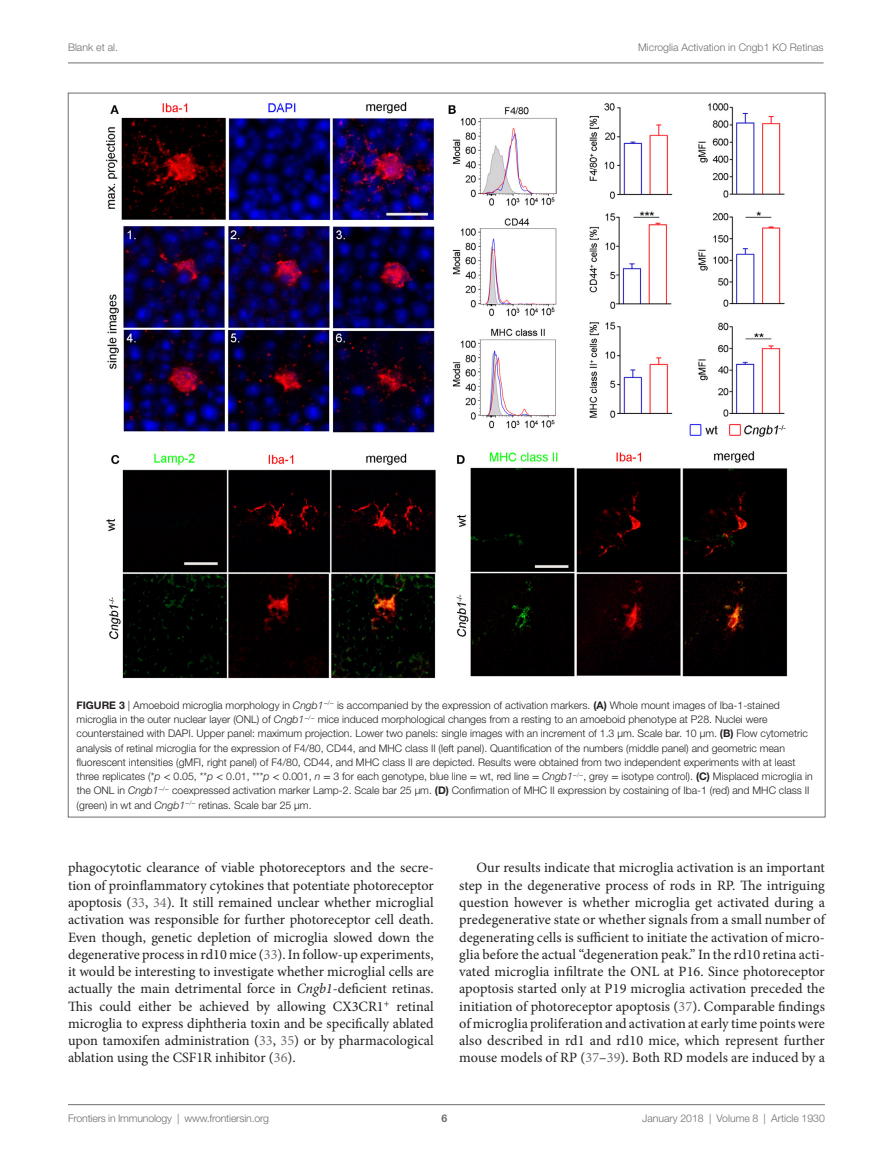
<style>
.page{position:relative;width:893px;height:1170px;background:#fff}
.page>*{position:absolute;margin:0;border:0;box-sizing:border-box;transform-origin:0 0}
.t1{font:14.25px/17.2px "Minion Pro";color:#231f20;text-align:justify}
.t2{font:300 10.5px/14.2px "Helvetica Neue LT Std";color:#231f20}
.t3{font:300 10.5px "Helvetica Neue LT Std";color:#6c6d70}
.t4{font:700 10.5px "Helvetica Neue LT Std";color:#6c6d70}
.s1{font-weight:700}
.s2{font-style:italic}
.s3{font-family:"STIX General";font-weight:400}
.s4{color:#6c6d70}
</style>
<div class="page">
<img style="left:106px;top:102px;width:682px;height:576px">
<hr style="left:68px;top:63px;width:756px;height:1px;background:#6c6d70">
<hr style="left:68px;top:1104px;width:757px;height:1px;background:#6c6d70">
<p class="t3" style="left:68px;top:41px;width:51px">Blank et al.</p>
<p class="t3" style="left:638px;top:41px;width:187px">Microglia Activation in Cngb1 KO Retinas</p>
<p class="t2" style="left:77px;top:697px;width:737px"><span class="s1">FIG URE 3</span> | Amoeboid microglia morphology in <span class="s2">Cngb1</span><sup>−</sup><sup>/</sup><sup>−</sup> is accompanied by the expression of activation markers. <span class="s1">(A)</span> Whole mount images of Iba-1-stained microglia in the outer nuclear layer (ONL) of <span class="s2">Cngb1</span><sup>−</sup><sup>/</sup><sup>−</sup> mice induced morphological changes from a resting to an amoeboid phenotype at P28. Nuclei were counterstained with DAPI. Upper panel: maximum projection. Lower two panels: single images with an increment of 1.3 µm. Scale bar. 10 µm. <span class="s1">(B)</span> Flow cytometric analysis of retinal microglia for the expression of F4/80, CD44, and MHC class II (left panel). Quantification of the numbers (middle panel) and geometric mean fluorescent intensities (gMFI, right panel) of F4/80, CD44, and MHC class II are depicted. Results were obtained from two independent experiments with at least three replicates (*<span class="s2">p</span> <span class="s3">&lt;</span> 0.05, **<span class="s2">p</span> <span class="s3">&lt;</span> 0.01, ***<span class="s2">p</span> <span class="s3">&lt;</span> 0.001, <span class="s2">n</span> <span class="s3">=</span> 3 for each genotype, blue line <span class="s3">=</span> wt, red line <span class="s3">=</span> <span class="s2">Cngb1</span><sup>−</sup><sup>/</sup><sup>−</sup>, grey <span class="s3">=</span> isotype control). <span class="s1">(C)</span> Misplaced microglia in the ONL in <span class="s2">Cngb1</span><sup>−</sup><sup>/</sup><sup>−</sup> coexpressed activation marker Lamp-2. Scale bar 25 µm. <span class="s1">(D)</span> Confirmation of MHC II expression by costaining of Iba-1 (red) and MHC class II (green) in wt and <span class="s2">Cngb1</span><sup>−</sup><sup>/</sup><sup>−</sup> retinas. Scale bar 25 µm.</p>
<p class="t1" style="left:68px;top:859px;width:367px">phagocytotic clearance of viable photoreceptors and the secre&shy;tion of proinflammatory cytokines that potentiate photoreceptor apoptosis (<span class="s4">33</span>, <span class="s4">34</span>). It still remained unclear whether microglial activation was responsible for further photoreceptor cell death.<br>Even though, genetic depletion of microglia slowed down the degenerative process in rd10 mice (<span class="s4">33</span>). In follow-up experiments, it would be interesting to investigate whether microglial cells are actually the main detrimental force in <span class="s2">Cngb1</span>-deficient retinas.<br>This could either be achieved by allowing CX3CR1<sup>+</sup> retinal microglia to express diphtheria toxin and be specifically ablated upon tamoxifen administration (<span class="s4">33</span>, <span class="s4">35</span>) or by pharmacological ablation using the CSF1R inhibitor (<span class="s4">36</span>).</p>
<p class="t1" style="left:459px;top:859px;width:367px;text-indent:17px">Our results indicate that microglia activation is an important step in the degenerative process of rods in RP. The intriguing question however is whether microglia get activated during a predegenerative state or whether signals from a small number of degenerating cells is sufficient to initiate the activation of micro&shy;glia before the actual “degeneration peak.” In the rd10 retina acti&shy;vated microglia infiltrate the ONL at P16. Since photoreceptor apoptosis started only at P19 microglia activation preceded the initiation of photoreceptor apoptosis (<span class="s4">37</span>). Comparable findings of microglia proliferation and activation at early time points were also described in rd1 and rd10 mice, which represent further mouse models of RP (<span class="s4">37</span>–<span class="s4">39</span>). Both RD models are induced by a</p>
<p class="t3" style="left:68px;top:1111px;width:203px">Frontiers in Immunology | www.frontiersin.org</p>
<p class="t3" style="left:642px;top:1111px;width:184px">January 2018 | Volume 8 | Article 1930</p>
<p class="t4" style="left:441px;top:1111px;width:7px">6</p>
</div>
